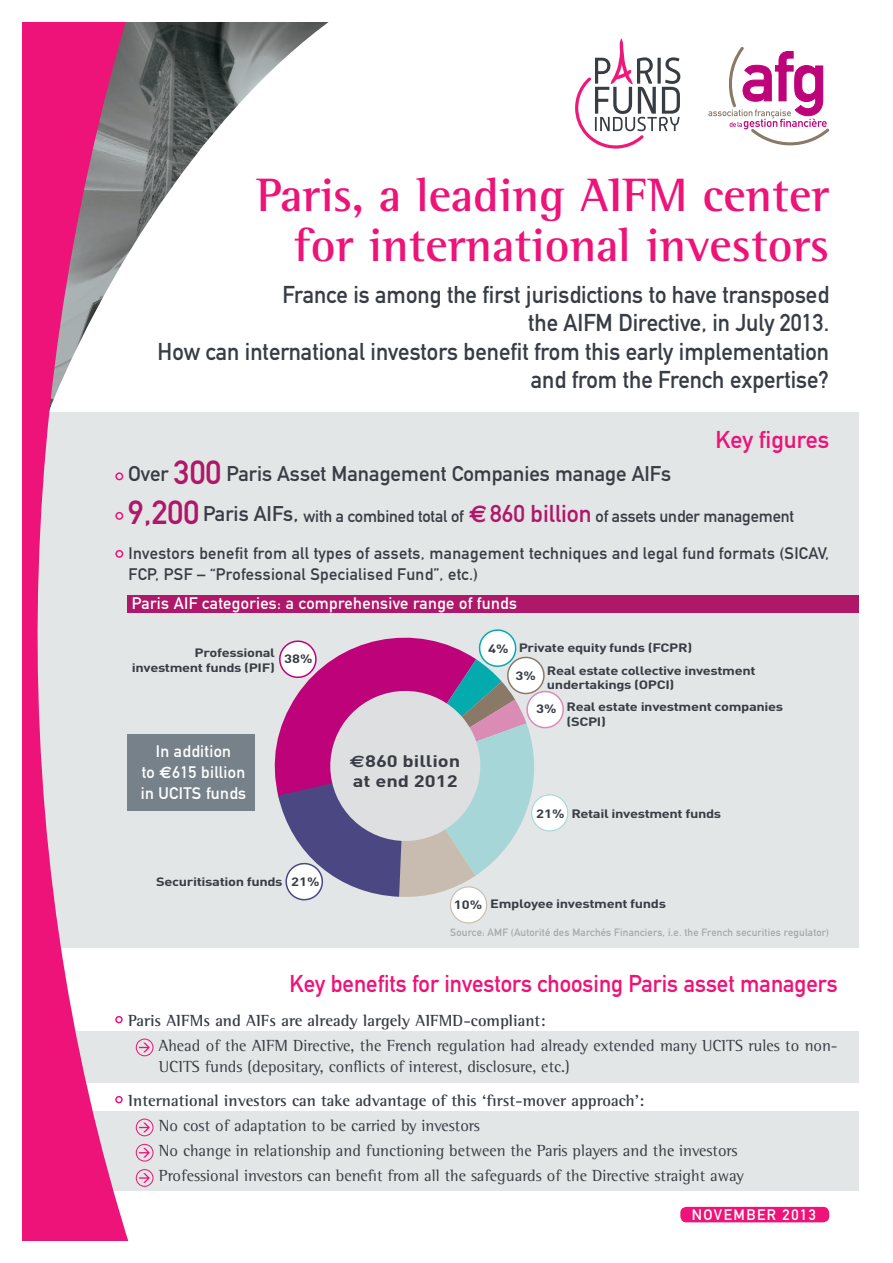
<style>
.page{position:relative;width:893px;height:1263px;background:#fff}
.page>*{position:absolute;margin:0;border:0;box-sizing:border-box;transform-origin:0 0}
.t1{font:700 48px/51px "Rotis Semi Serif";color:#ed1378;text-align:right}
.t2{font:24px/28.5px "DIN Mittelschrift";color:#383d45;text-align:right;scale:.95 1}
.t3{font:24px "DIN Mittelschrift";color:#ed1378;scale:.95 1}
.t4{font:24px "DIN Mittelschrift";color:#ed1378}
.t5{font:21px "DIN Mittelschrift";color:#383d45}
.t6{font:16.5px/25.2px "Rotis Semi Serif";color:#383d45}
.t7{font:16.5px/21px "DIN Mittelschrift";letter-spacing:.02em;color:#383d45}
.t8{font:700 16.5px "Rotis Semi Serif";color:#383d45}
.t9{font:16.5px/21px "DIN Mittelschrift";letter-spacing:.02em;color:#fff;text-align:center}
.t10{font:16.5px "DIN Mittelschrift";letter-spacing:-.01em;color:#383d45}
.t11{font:700 16.5px/19.8px "DIN";color:#383d45;scale:1.22 1}
.t12{font:15px "DIN Mittelschrift";letter-spacing:.1em;color:#fff}
.t13{font:700 12px/14.4px "DIN";letter-spacing:-.025em;color:#383d45;scale:1.22 1}
.t14{font:10.5px "DIN Mittelschrift";letter-spacing:.02em;color:#a4aaac}
.s1{font-size:33px;color:#af1769}
.s2{font-size:21px}
.s3{font-family:"Euro Sans";font-weight:700;font-size:24px;color:#af1769}
.s4{font-size:24px;color:#af1769}
.s5{font-family:"Euro Sans";font-weight:700}
.s6{font-family:"Euro Sans"}
</style>
<div class="page">
<div style="left:0;top:412px;width:859px;height:536px;background:#e3e6e6"></div>
<div style="left:0;top:1111px;width:859px;height:80px;background:#e3e6e6"></div>
<div style="left:0;top:1031px;width:859px;height:51px;background:#e3e6e6"></div>
<div style="left:680px;top:1207px;width:149px;height:15px;background:#ed1378;border-radius:6px"></div>
<svg style="left:708px;top:47px;width:121px;height:98px"></svg>
<img style="left:275px;top:22px;width:54px;height:45px">
<svg style="left:21px;top:22px;width:254px;height:1219px"></svg>
<div style="left:0;top:0;width:21px;height:1263px;background:#fff"></div>
<div style="left:115px;top:472px;width:8px;height:8px;border:2px solid #ed1378;border-radius:50%"></div>
<div style="left:115px;top:512px;width:8px;height:8px;border:2px solid #ed1378;border-radius:50%"></div>
<div style="left:115px;top:550px;width:8px;height:8px;border:2px solid #ed1378;border-radius:50%"></div>
<svg style="left:575px;top:38px;width:105px;height:111px"></svg>
<svg style="left:270px;top:629px;width:299px;height:294px"></svg>
<div style="left:128px;top:595px;width:731px;height:17px;background:#af1769"></div>
<div style="left:128px;top:734px;width:127px;height:77px;background:#76818a"></div>
<h1 class="t1" style="left:256px;top:168px;width:574px">Paris, a leading AIFM center for international investors</h1>
<h2 class="t2" style="left:158px;top:280px;width:708px">France is among the first jurisdictions to have transposed<br>the AIFM Directive, in July 2013.<br>How can international investors benefit from this early implementation and from the French expertise?</h2>
<h2 class="t4" style="left:715px;top:425px;width:115px">Key figures</h2>
<p class="t5" style="left:128px;top:462px;width:545px">Over <span class="s1">300</span> Paris Asset Management Companies manage AIFs</p>
<p class="t10" style="left:128px;top:507px;width:668px"><span class="s1">9,200</span> <span class="s2">Paris AIFs,</span> with a combined total of <span class="s3">E</span><span class="s4">860 billion</span> of assets under management</p>
<p class="t7" style="left:128px;top:543px;width:702px">Investors benefit from all types of assets, management techniques and legal fund formats (SICAV,<br>FCP, PSF – “Professional Specialised Fund”, etc.)</p>
<p class="t9" style="left:132px;top:593px;width:387px">Paris AIF categories: a comprehensive range of funds</p>
<p class="t13" style="left:132px;top:645px;width:119px;text-align:right">Professional investment funds (PIF)</p>
<p class="t13" style="left:284px;top:651px;width:25px">38%</p>
<p class="t9" style="left:141px;top:741px;width:107px">In addition<br>to <span class="s5">e</span>615 billion in UCITS funds</p>
<p class="t13" style="left:156px;top:874px;width:105px">Securitisation funds</p>
<p class="t13" style="left:291px;top:874px;width:25px">21%</p>
<p class="t11" style="left:350px;top:750px;width:92px"><span class="s6">€</span>860 billion at end 2012</p>
<p class="t13" style="left:488px;top:641px;width:18px">4%</p>
<p class="t13" style="left:519px;top:640px;width:144px">Private equity funds (FCPR)</p>
<p class="t13" style="left:547px;top:663px;width:173px">Real estate collective investment undertakings (OPCI)</p>
<p class="t13" style="left:567px;top:699px;width:179px">Real estate investment companies (SCPI)</p>
<p class="t13" style="left:515px;top:667px;width:18px">3%</p>
<p class="t13" style="left:536px;top:701px;width:18px">3%</p>
<p class="t13" style="left:536px;top:806px;width:25px">21%</p>
<p class="t13" style="left:571px;top:806px;width:124px">Retail investment funds</p>
<p class="t13" style="left:454px;top:897px;width:25px">10%</p>
<p class="t13" style="left:490px;top:895px;width:146px">Employee investment funds</p>
<p class="t14" style="left:450px;top:926px;width:381px">Source: AMF (Autorité des Marchés Financiers, i.e. the French securities regulator)</p>
<h2 class="t3" style="left:289px;top:969px;width:579px">Key benefits for investors choosing Paris asset managers</h2>
<p class="t8" style="left:128px;top:1010px;width:419px">Paris AIFMs and AIFs are already largely AIFMD-compliant:</p>
<p class="t6" style="left:159px;top:1035px;width:680px;line-height:21px">Ahead of the AIFM Directive, the French regulation had already extended many UCITS rules to non-<br>UCITS funds (depositary, conflicts of interest, disclosure, etc.)</p>
<p class="t8" style="left:128px;top:1090px;width:517px">International investors can take advantage of this ‘first-mover approach’:</p>
<p class="t6" style="left:159px;top:1113px;width:587px">No cost of adaptation to be carried by investors<br>No change in relationship and functioning between the Paris players and the investors<br>Professional investors can benefit from all the safeguards of the Directive straight away</p>
<p class="t12" style="left:692px;top:1206px;width:126px">NOVEMBER 2013</p>
</div>
